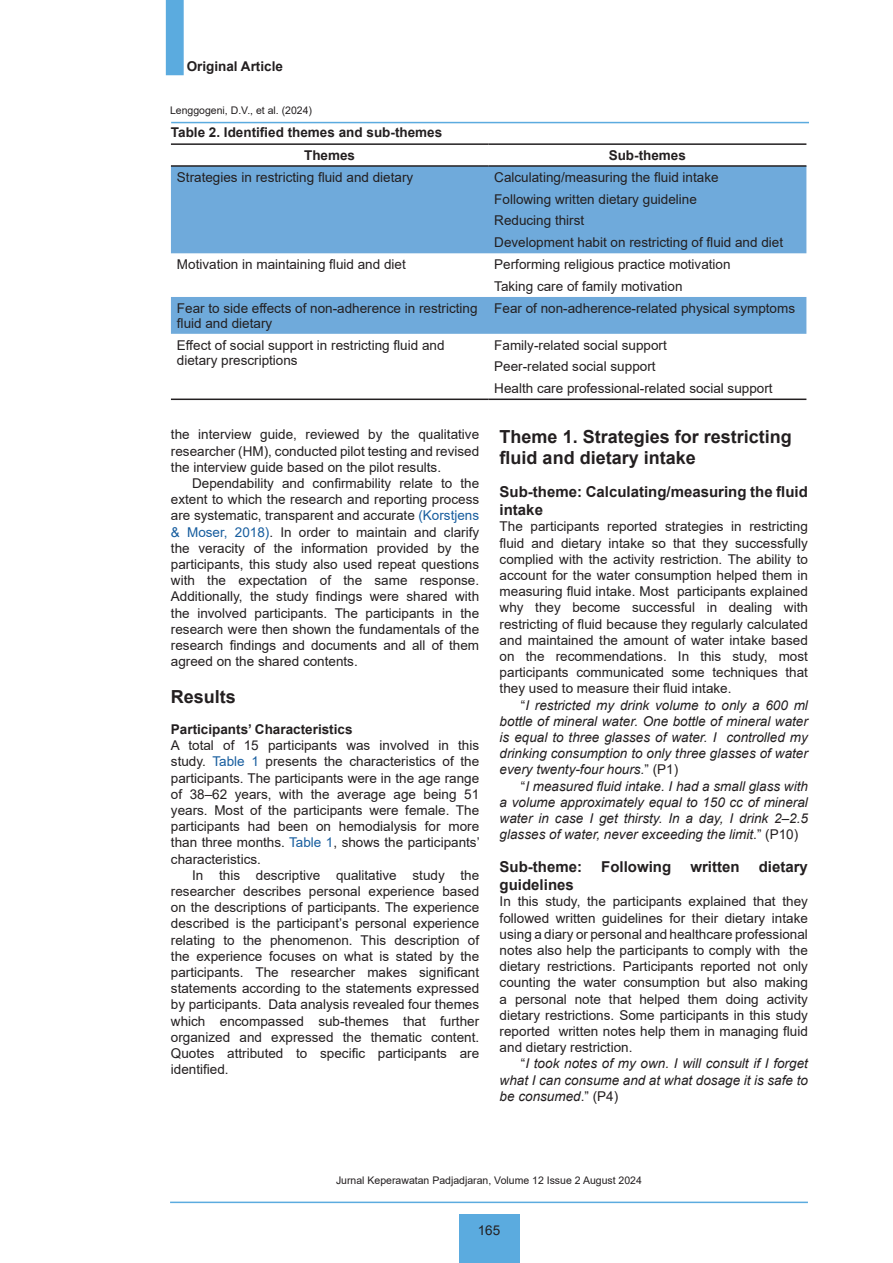
<style>
.page{position:relative;width:893px;height:1263px;background:#fff}
.page>*{position:absolute;margin:0;border:0;box-sizing:border-box;transform-origin:0 0}
.Heading_1{font:700 18px/21.6px "Arial";color:#231f20}
.Heading_2_-_Awal{font:700 15px/18px "Arial";color:#231f20}
.Heading_2{font:700 15px "Arial";color:#231f20}
.Paragraf_Lanjutan{font:13.5px/16.2px "Arial";color:#231f20;text-align:justify}
.Paragraf_Awal{font:13.5px/16.2px "Arial";color:#231f20;text-align:justify}
.Paragraf_Lanjutan-2{font:italic 13.5px/16.2px "Arial";color:#231f20;text-align:justify}
.Judul_Table{font:700 13.5px "Arial";color:#231f20}
.Paragraf_Awal-2{font:700 13.5px "Arial";color:#231f20}
.Header_-_Author{font:10.5px "Arial";color:#231f20}
.s1{color:#175d9e}
.s2{font-style:normal}
</style>
<div class="page">
<div style="left:166px;top:0;width:18px;height:75px;background:#5babdf;border:2px solid #5babdf"></div>
<div style="left:459px;top:1214px;width:60px;height:49px;background:#5babdf"></div>
<hr style="left:170px;top:1201px;width:638px;height:2px;background:#5babdf">
<hr style="left:171px;top:122px;width:638px;height:1px;background:#5babdf">
<svg style="left:171px;top:167px;width:635px;height:167px;fill:#6faadb"></svg>
<hr style="left:171px;top:143px;width:317px;height:2px;background:#231f20">
<hr style="left:488px;top:143px;width:318px;height:2px;background:#231f20">
<hr style="left:171px;top:165px;width:317px;height:2px;background:#231f20">
<hr style="left:488px;top:165px;width:318px;height:2px;background:#231f20">
<hr style="left:171px;top:398px;width:317px;height:2px;background:#231f20">
<hr style="left:488px;top:398px;width:318px;height:2px;background:#231f20">
<p class="Judul_Table" style="left:187px;top:56px;width:98px">Original Article</p>
<p class="Header_-_Author" style="left:170px;top:103px;width:144px">Lenggogeni, D.V., et al. (2024)</p>
<p class="Judul_Table" style="left:171px;top:123px;width:273px">Table 2. Identified themes and sub-themes</p>
<p class="Judul_Table" style="left:304px;top:146px;width:53px">Themes</p>
<p class="Judul_Table" style="left:609px;top:146px;width:79px">Sub-themes</p>
<p class="Paragraf_Lanjutan" style="left:177px;top:169px;width:238px">Strategies in restricting fluid and dietary</p>
<p class="Paragraf_Lanjutan" style="left:494px;top:169px;width:226px">Calculating/measuring the fluid intake</p>
<p class="Paragraf_Lanjutan" style="left:494px;top:191px;width:204px">Following written dietary guideline</p>
<p class="Paragraf_Lanjutan" style="left:494px;top:213px;width:92px">Reducing thirst</p>
<p class="Paragraf_Lanjutan" style="left:494px;top:234px;width:290px">Development habit on restricting of fluid and diet</p>
<p class="Paragraf_Lanjutan" style="left:177px;top:256px;width:230px">Motivation in maintaining fluid and diet</p>
<p class="Paragraf_Lanjutan" style="left:494px;top:256px;width:238px">Performing religious practice motivation</p>
<p class="Paragraf_Lanjutan" style="left:494px;top:278px;width:190px">Taking care of family motivation</p>
<p class="Paragraf_Lanjutan" style="left:177px;top:300px;width:302px;line-height:15px">Fear to side effects of non-adherence in restricting fluid and dietary</p>
<p class="Paragraf_Lanjutan" style="left:494px;top:300px;width:302px">Fear of non-adherence-related physical symptoms</p>
<p class="Paragraf_Lanjutan" style="left:177px;top:337px;width:269px;line-height:15px">Effect of social support in restricting fluid and dietary prescriptions</p>
<p class="Paragraf_Lanjutan" style="left:494px;top:337px;width:174px">Family-related social support</p>
<p class="Paragraf_Lanjutan" style="left:494px;top:358px;width:163px">Peer-related social support</p>
<p class="Paragraf_Lanjutan" style="left:494px;top:380px;width:280px">Health care professional-related social support</p>
<p class="Paragraf_Lanjutan" style="left:171px;top:426px;width:310px">the interview guide, reviewed by the qualitative researcher (HM), conducted pilot testing and revised the interview guide based on the pilot results.</p>
<p class="Paragraf_Lanjutan" style="left:171px;top:475px;width:310px;text-indent:21px">Dependability and confirmability relate to the extent to which the research and reporting process are systematic, transparent and accurate <span class="s1">(Korstjens &amp; Moser, 2018)</span>. In order to maintain and clarify the veracity of the information provided by the participants, this study also used repeat questions with the expectation of the same response.<br>Additionally, the study findings were shared with the involved participants. The participants in the research were then shown the fundamentals of the research findings and documents and all of them agreed on the shared contents.</p>
<p class="Heading_1" style="left:171px;top:686px;width:67px">Results</p>
<p class="Paragraf_Awal-2" style="left:171px;top:720px;width:183px">Participants’ Characteristics</p>
<p class="Paragraf_Awal" style="left:171px;top:737px;width:310px">A total of 15 participants was involved in this study. <span class="s1">Table 1</span> presents the characteristics of the participants. The participants were in the age range of 38–62 years, with the average age being 51 years. Most of the participants were female. The participants had been on hemodialysis for more than three months. <span class="s1">Table 1</span>, shows the participants’ characteristics.</p>
<p class="Paragraf_Lanjutan" style="left:171px;top:867px;width:310px;text-indent:21px">In this descriptive qualitative study the researcher describes personal experience based on the descriptions of participants. The experience described is the participant’s personal experience relating to the phenomenon. This description of the experience focuses on what is stated by the participants. The researcher makes significant statements according to the statements expressed by participants. Data analysis revealed four themes which encompassed sub-themes that further organized and expressed the thematic content.<br>Quotes attributed to specific participants are identified.</p>
<p class="Heading_1" style="left:500px;top:426px;width:294px">Theme 1. Strategies for restricting fluid and dietary intake</p>
<p class="Heading_2_-_Awal" style="left:500px;top:483px;width:310px">Sub-theme: Calculating/measuring the fluid intake</p>
<p class="Paragraf_Awal" style="left:500px;top:518px;width:310px">The participants reported strategies in restricting fluid and dietary intake so that they successfully complied with the activity restriction. The ability to account for the water consumption helped them in measuring fluid intake. Most participants explained why they become successful in dealing with restricting of fluid because they regularly calculated and maintained the amount of water intake based on the recommendations. In this study, most participants communicated some techniques that they used to measure their fluid intake.</p>
<p class="Paragraf_Lanjutan-2" style="left:500px;top:697px;width:310px;text-indent:21px"><span class="s2">“</span>I restricted my drink volume to only a 600 ml bottle of mineral water. One bottle of mineral water is equal to three glasses of water. I controlled my drinking consumption to only three glasses of water every twenty-four hours.<span class="s2">” (P1)</span></p>
<p class="Paragraf_Lanjutan-2" style="left:500px;top:778px;width:310px;text-indent:21px"><span class="s2">“</span>I measured fluid intake. I had a small glass with a volume approximately equal to 150 cc of mineral water in case I get thirsty. In a day, I drink 2–2.5 glasses of water, never exceeding the limit<span class="s2">.” (P10)</span></p>
<p class="Heading_2" style="left:500px;top:856px;width:84px">Sub-theme:</p>
<p class="Heading_2" style="left:601px;top:856px;width:72px">Following</p>
<p class="Heading_2" style="left:690px;top:856px;width:51px">written</p>
<p class="Heading_2" style="left:759px;top:856px;width:51px">dietary</p>
<p class="Heading_2" style="left:500px;top:874px;width:76px">guidelines</p>
<p class="Paragraf_Awal" style="left:500px;top:893px;width:310px">In this study, the participants explained that they followed written guidelines for their dietary intake using a diary or personal and healthcare professional notes also help the participants to comply with the dietary restrictions. Participants reported not only counting the water consumption but also making a personal note that helped them doing activity dietary restrictions. Some participants in this study reported written notes help them in managing fluid and dietary restriction.</p>
<p class="Paragraf_Lanjutan-2" style="left:500px;top:1056px;width:310px;text-indent:21px"><span class="s2">“</span>I took notes of my own. I will consult if I forget what I can consume and at what dosage it is safe to be consumed<span class="s2">.” (P4)</span></p>
<p class="Header_-_Author" style="left:336px;top:1173px;width:307px">Jurnal Keperawatan Padjadjaran, Volume 12 Issue 2 August 2024</p>
<p class="Paragraf_Lanjutan" style="left:478px;top:1222px;width:24px">165</p>
</div>
